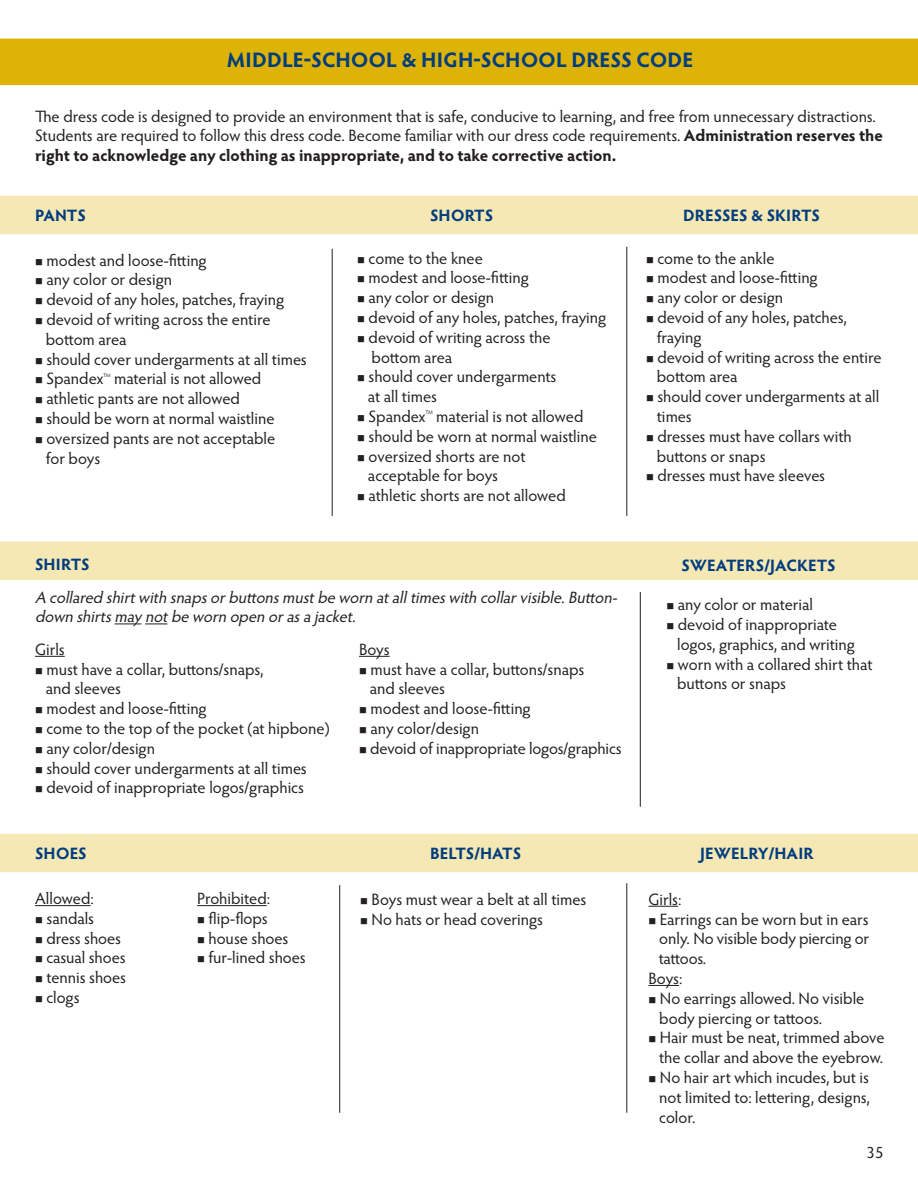
<style>
.page{position:relative;width:918px;height:1188px;background:#fff}
.page>*{position:absolute;margin:0;border:0;box-sizing:border-box;transform-origin:0 0}
.t1{font:700 21px "Hypatia Sans Pro";letter-spacing:.015em;color:#013d7d}
.t2{font:16.5px/19.8px "Hypatia Sans Pro";color:#231f20}
.t3{font:italic 16.5px/19.8px "Hypatia Sans Pro";color:#231f20}
.t4{font:700 16.5px "Hypatia Sans Pro";color:#013d7d}
.t5{font:5.25px "Hypatia Sans Pro";color:#231f20}
.s1{font-weight:700}
</style>
<div class="page">
<div style="left:0;top:542px;width:918px;height:38px;background:#f5e8b5"></div>
<div style="left:0;top:834px;width:918px;height:38px;background:#f5e8b5"></div>
<div style="left:0;top:196px;width:918px;height:38px;background:#f5e8b5"></div>
<div style="left:0;top:39px;width:918px;height:46px;background:#deb308"></div>
<hr style="left:332px;top:249px;width:1px;height:267px;background:#231f20">
<hr style="left:626px;top:247px;width:1px;height:269px;background:#231f20">
<svg style="left:115px;top:624px;width:52px;height:1px"></svg>
<hr style="left:35px;top:656px;width:30px;height:1px;background:#231f20">
<hr style="left:359px;top:656px;width:31px;height:1px;background:#231f20">
<hr style="left:35px;top:905px;width:56px;height:1px;background:#231f20">
<hr style="left:197px;top:905px;width:70px;height:1px;background:#231f20">
<hr style="left:640px;top:592px;width:1px;height:215px;background:#231f20">
<hr style="left:648px;top:906px;width:30px;height:1px;background:#231f20">
<hr style="left:648px;top:985px;width:31px;height:1px;background:#231f20">
<hr style="left:339px;top:885px;width:1px;height:228px;background:#231f20">
<hr style="left:626px;top:883px;width:1px;height:230px;background:#231f20">
<p class="t1" style="left:227px;top:45px;width:468px">MIDDLE-SCHOOL &amp; HIGH-SCHOOL DRESS CODE</p>
<p class="t2" style="left:35px;top:105px;width:849px">The dress code is designed to provide an environment that is safe, conducive to learning, and free from unnecessary distractions.<br>Students are required to follow this dress code. Become familiar with our dress code requirements. <span class="s1">Administration reserves the right to acknowledge any clothing as inappropriate, and to take corrective action.</span></p>
<p class="t4" style="left:35px;top:203px;width:52px">PANTS</p>
<p class="t4" style="left:430px;top:203px;width:65px">SHORTS</p>
<p class="t4" style="left:683px;top:203px;width:138px">DRESSES &amp; SKIRTS</p>
<p class="t2" style="left:35px;top:249px;width:173px">■ modest and loose-fitting</p>
<p class="t2" style="left:35px;top:269px;width:139px">■ any color or design</p>
<p class="t2" style="left:35px;top:289px;width:251px">■ devoid of any holes, patches, fraying</p>
<p class="t2" style="left:35px;top:309px;width:237px">■ devoid of writing across the entire</p>
<p class="t2" style="left:46px;top:329px;width:82px">bottom area</p>
<p class="t2" style="left:35px;top:348px;width:273px">■ should cover undergarments at all times</p>
<p class="t2" style="left:35px;top:368px;width:70px">■ Spandex</p>
<p class="t5" style="left:103px;top:371px;width:9px">TM</p>
<p class="t2" style="left:114px;top:368px;width:149px">material is not allowed</p>
<p class="t2" style="left:35px;top:388px;width:206px">■ athletic pants are not allowed</p>
<p class="t2" style="left:35px;top:408px;width:241px">■ should be worn at normal waistline</p>
<p class="t2" style="left:35px;top:428px;width:242px">■ oversized pants are not acceptable</p>
<p class="t2" style="left:46px;top:447px;width:56px">for boys</p>
<p class="t2" style="left:357px;top:248px;width:127px">■ come to the knee</p>
<p class="t2" style="left:357px;top:267px;width:173px">■ modest and loose-fitting</p>
<p class="t2" style="left:357px;top:287px;width:139px">■ any color or design</p>
<p class="t2" style="left:357px;top:307px;width:251px">■ devoid of any holes, patches, fraying</p>
<p class="t2" style="left:357px;top:327px;width:195px">■ devoid of writing across the</p>
<p class="t2" style="left:372px;top:347px;width:82px">bottom area</p>
<p class="t2" style="left:357px;top:366px;width:201px">■ should cover undergarments</p>
<p class="t2" style="left:368px;top:386px;width:70px">at all times</p>
<p class="t2" style="left:357px;top:406px;width:70px">■ Spandex</p>
<p class="t5" style="left:425px;top:409px;width:9px">TM</p>
<p class="t2" style="left:436px;top:406px;width:149px">material is not allowed</p>
<p class="t2" style="left:357px;top:426px;width:241px">■ should be worn at normal waistline</p>
<p class="t2" style="left:357px;top:446px;width:170px">■ oversized shorts are not</p>
<p class="t2" style="left:368px;top:465px;width:132px">acceptable for boys</p>
<p class="t2" style="left:357px;top:485px;width:210px">■ athletic shorts are not allowed</p>
<p class="t2" style="left:646px;top:248px;width:130px">■ come to the ankle</p>
<p class="t2" style="left:646px;top:267px;width:173px">■ modest and loose-fitting</p>
<p class="t2" style="left:646px;top:287px;width:139px">■ any color or design</p>
<p class="t2" style="left:646px;top:307px;width:202px">■ devoid of any holes, patches,</p>
<p class="t2" style="left:657px;top:327px;width:46px">fraying</p>
<p class="t2" style="left:646px;top:347px;width:237px">■ devoid of writing across the entire</p>
<p class="t2" style="left:657px;top:366px;width:82px">bottom area</p>
<p class="t2" style="left:646px;top:386px;width:235px">■ should cover undergarments at all</p>
<p class="t2" style="left:657px;top:406px;width:36px">times</p>
<p class="t2" style="left:646px;top:426px;width:207px">■ dresses must have collars with</p>
<p class="t2" style="left:657px;top:446px;width:110px">buttons or snaps</p>
<p class="t2" style="left:646px;top:465px;width:181px">■ dresses must have sleeves</p>
<p class="t4" style="left:35px;top:553px;width:56px">SHIRTS</p>
<p class="t3" style="left:35px;top:587px;width:587px">A collared shirtwith snapsorbuttonsmustbe worn atalltimeswith collarvisible.Button&shy;down shirtsmay notbe worn open orasajacket.</p>
<p class="t2" style="left:35px;top:639px;width:31px">Girls</p>
<p class="t2" style="left:359px;top:639px;width:32px">Boys</p>
<p class="t2" style="left:35px;top:659px;width:230px">■ must have a collar, buttons/snaps,</p>
<p class="t2" style="left:359px;top:659px;width:227px">■ must have a collar, buttons/snaps</p>
<p class="t2" style="left:46px;top:678px;width:77px">and sleeves</p>
<p class="t2" style="left:370px;top:678px;width:77px">and sleeves</p>
<p class="t2" style="left:35px;top:698px;width:173px">■ modest and loose-fitting</p>
<p class="t2" style="left:359px;top:698px;width:173px">■ modest and loose-fitting</p>
<p class="t2" style="left:35px;top:718px;width:296px">■ come to the top of the pocket (at hipbone)</p>
<p class="t2" style="left:359px;top:718px;width:122px">■ any color/design</p>
<p class="t2" style="left:35px;top:738px;width:122px">■ any color/design</p>
<p class="t2" style="left:359px;top:738px;width:264px">■ devoid of inappropriate logos/graphics</p>
<p class="t2" style="left:35px;top:758px;width:273px">■ should cover undergarments at all times</p>
<p class="t2" style="left:35px;top:777px;width:271px">■ devoid of inappropriate logos/graphics</p>
<p class="t4" style="left:681px;top:553px;width:156px">SWEATERS/JACKETS</p>
<p class="t2" style="left:666px;top:594px;width:148px">■ any color or material</p>
<p class="t2" style="left:666px;top:614px;width:172px">■ devoid of inappropriate</p>
<p class="t2" style="left:677px;top:634px;width:179px">logos, graphics, and writing</p>
<p class="t2" style="left:666px;top:654px;width:208px">■ worn with a collared shirt that</p>
<p class="t2" style="left:677px;top:673px;width:110px">buttons or snaps</p>
<p class="t4" style="left:35px;top:842px;width:53px">SHOES</p>
<p class="t4" style="left:430px;top:842px;width:93px">BELTS/HATS</p>
<p class="t4" style="left:700px;top:842px;width:115px">JEWELRY/HAIR</p>
<p class="t2" style="left:35px;top:888px;width:60px">Allowed:</p>
<p class="t2" style="left:197px;top:888px;width:75px">Prohibited:</p>
<p class="t2" style="left:35px;top:908px;width:61px">■ sandals</p>
<p class="t2" style="left:197px;top:908px;width:72px">■ flip-flops</p>
<p class="t2" style="left:35px;top:928px;width:88px">■ dress shoes</p>
<p class="t2" style="left:197px;top:928px;width:93px">■ house shoes</p>
<p class="t2" style="left:35px;top:947px;width:92px">■ casual shoes</p>
<p class="t2" style="left:197px;top:947px;width:110px">■ fur-lined shoes</p>
<p class="t2" style="left:35px;top:967px;width:92px">■ tennis shoes</p>
<p class="t2" style="left:35px;top:987px;width:46px">■ clogs</p>
<p class="t2" style="left:360px;top:889px;width:228px">■ Boys must wear a belt at all times</p>
<p class="t2" style="left:360px;top:908px;width:184px">■ No hats or head coverings</p>
<p class="t2" style="left:648px;top:889px;width:35px">Girls:</p>
<p class="t2" style="left:648px;top:908px;width:222px">■ Earrings can be worn but in ears</p>
<p class="t2" style="left:659px;top:928px;width:212px">only. No visible body piercing or</p>
<p class="t2" style="left:659px;top:948px;width:49px">tattoos.</p>
<p class="t2" style="left:648px;top:968px;width:36px">Boys:</p>
<p class="t2" style="left:648px;top:988px;width:217px">■ No earrings allowed. No visible</p>
<p class="t2" style="left:659px;top:1007px;width:164px">body piercing or tattoos.</p>
<p class="t2" style="left:648px;top:1027px;width:238px">■ Hair must be neat, trimmed above</p>
<p class="t2" style="left:659px;top:1047px;width:226px">the collar and above the eyebrow.</p>
<p class="t2" style="left:648px;top:1067px;width:222px">■ No hair art which incudes, but is</p>
<p class="t2" style="left:659px;top:1087px;width:212px">not limited to: lettering, designs,</p>
<p class="t2" style="left:659px;top:1106px;width:38px">color.</p>
<p class="t2" style="left:867px;top:1142px;width:19px">35</p>
</div>
